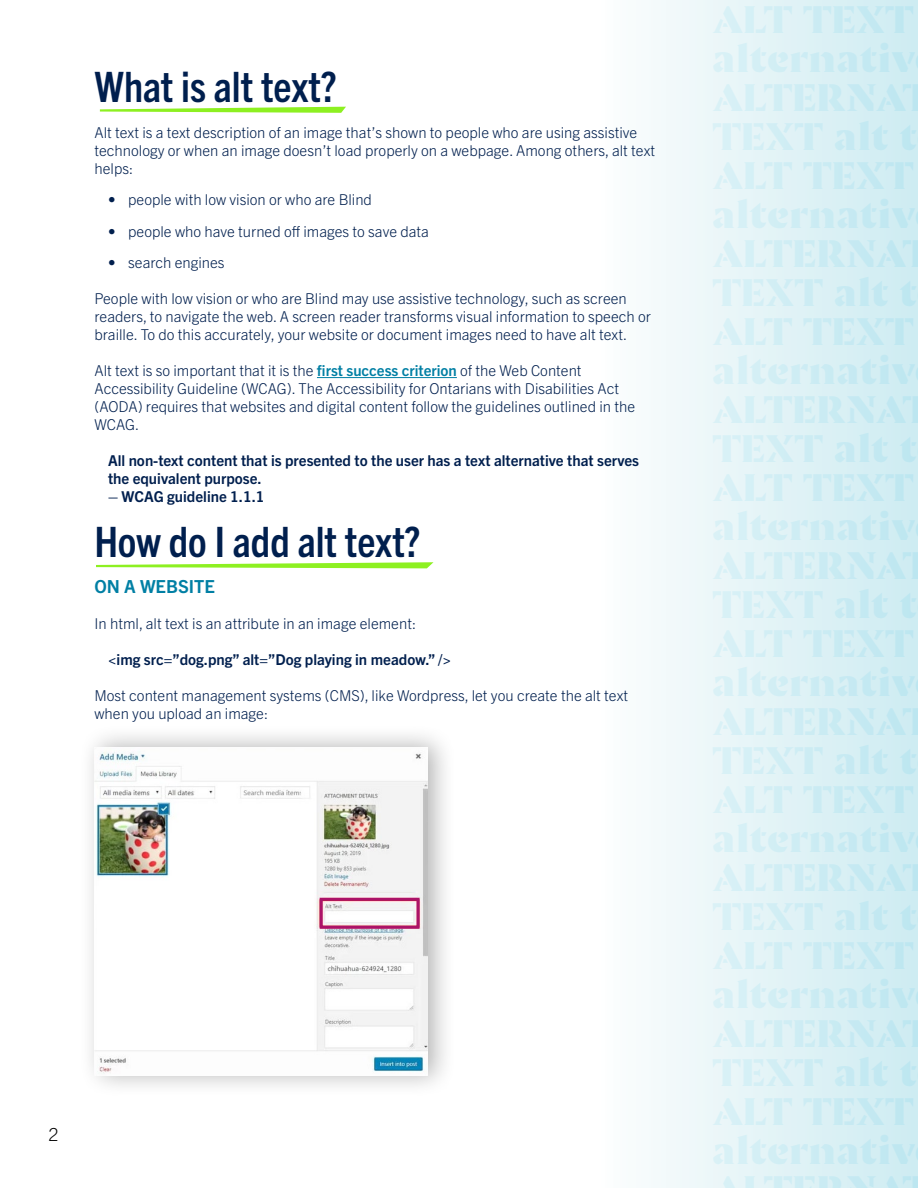
<style>
.page{position:relative;width:918px;height:1188px;background:#fff}
.page>*{position:absolute;margin:0;border:0;box-sizing:border-box;transform-origin:0 0}
.t1{font:700 condensed 42px "Trade Gothic Next LT Pro";color:#001f4e}
.t2{font:700 18px "Trade Gothic Next LT Pro";color:#007fa4}
.t3{font:300 18px "Trade Gothic Next LT Pro";color:#000}
.t4{font:300 15px/18px "Trade Gothic Next LT Pro";color:#001f4e}
.Bold_basic{font:700 15px/18px "Trade Gothic Next LT Pro";color:#001f4e}
.s1{font-weight:700;color:#007fa4}
</style>
<div class="page">
<svg style="left:96px;top:562px;width:338px;height:6px"></svg>
<svg style="left:100px;top:107px;width:246px;height:6px"></svg>
<div style="left:599px;top:0;width:319px;height:1188px;background:linear-gradient(to right,#fdfefd,#ceebf1)"></div>
<hr style="left:317px;top:377px;width:140px;height:1px;background:#007fa4">
<div style="left:78px;top:724px;width:378px;height:374px;background:#000;opacity:.3"></div>
<img style="left:94px;top:747px;width:333px;height:328px">
<div style="left:320px;top:898px;width:100px;height:31px;border:3px solid #ab1368"></div>
<h2 class="t1" style="left:94px;top:58px;width:244px">What is alt text?</h2>
<p class="t4" style="left:94px;top:122px;width:562px">Alt text is a text description of an image that’s shown to people who are using assistive technology or when an image doesn’t load properly on a webpage. Among others, alt text helps:</p>
<p class="t4" style="left:108px;top:190px;width:265px">• people with low vision or who are Blind</p>
<p class="t4" style="left:108px;top:221px;width:323px">• people who have turned off images to save data</p>
<p class="t4" style="left:108px;top:253px;width:118px">• search engines</p>
<p class="t4" style="left:94px;top:289px;width:558px">People with low vision or who are Blind may use assistive technology, such as screen readers, to navigate the web. A screen reader transforms visual information to speech or braille. To do this accurately, your website or document images need to have alt text.</p>
<p class="t4" style="left:94px;top:361px;width:542px">Alt text is so important that it is the <span class="s1">first success criterion</span> of the Web Content Accessibility Guideline (WCAG). The Accessibility for Ontarians with Disabilities Act (AODA) requires that websites and digital content follow the guidelines outlined in the WCAG.</p>
<p class="Bold_basic" style="left:108px;top:451px;width:533px">All non-text content that is presented to the user has a text alternative that serves the equivalent purpose.</p>
<p class="Bold_basic" style="left:108px;top:487px;width:158px">– WCAG guideline 1.1.1</p>
<h2 class="t1" style="left:94px;top:514px;width:328px">How do I add alt text?</h2>
<h3 class="t2" style="left:94px;top:574px;width:122px">ON A WEBSITE</h3>
<p class="t4" style="left:94px;top:614px;width:323px">In html, alt text is an attribute in an image element:</p>
<p class="Bold_basic" style="left:108px;top:650px;width:345px">&lt;img src=”dog.png” alt=”Dog playing in meadow.” /&gt;</p>
<p class="t4" style="left:94px;top:686px;width:535px">Most content management systems (CMS), like Wordpress, let you create the alt text when you upload an image:</p>
<p class="t3" style="left:49px;top:1122px;width:12px">2</p>
</div>
